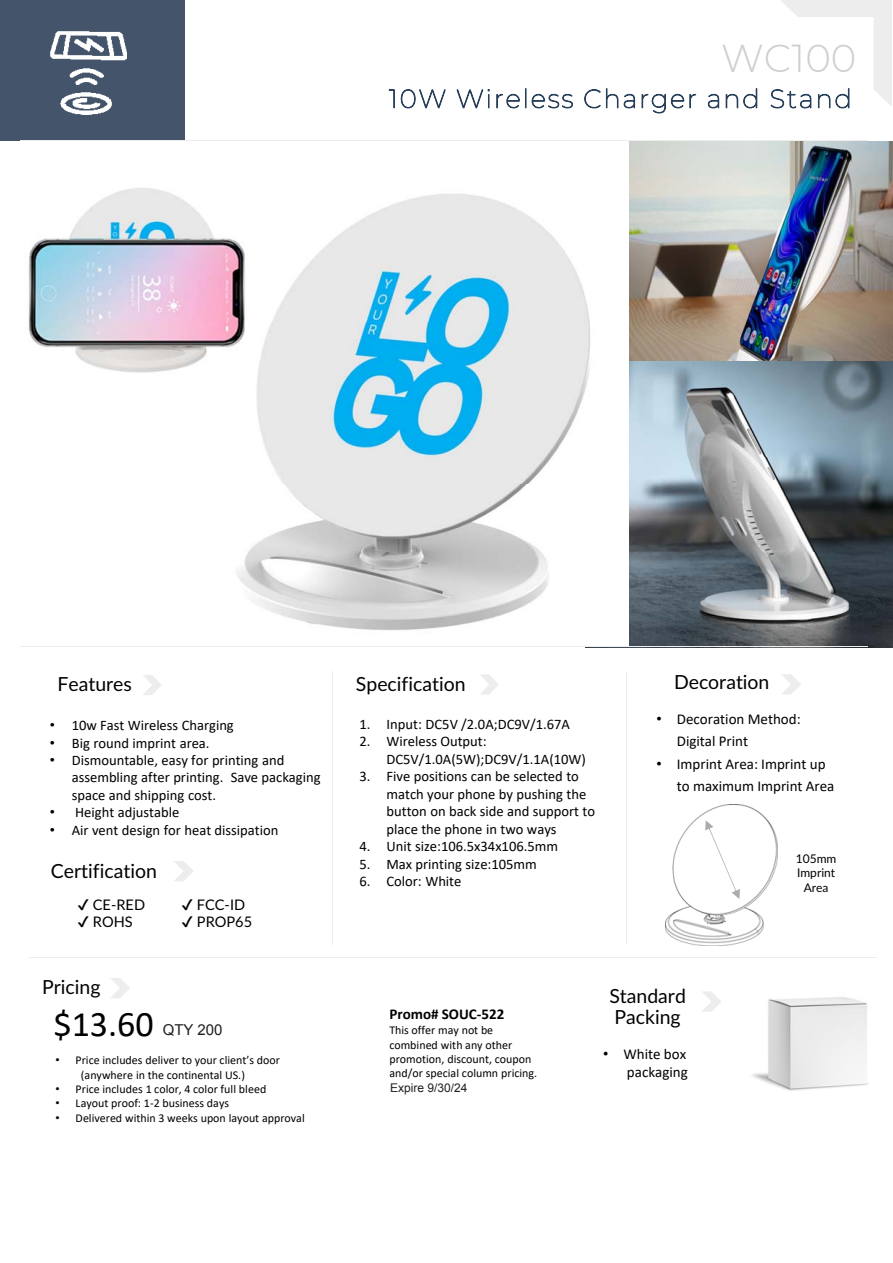
<style>
.page{position:relative;width:893px;height:1263px;background:#fff}
.page>*{position:absolute;margin:0;border:0;box-sizing:border-box;transform-origin:0 0}
.t1{font:300 38.85px "Montserrat";color:#d0cece}
.t2{font:36px "Calibri";color:#000}
.t3{font:100 25.95px "Montserrat";letter-spacing:.065em;color:#28405a}
.t4{font:19.5px/21px "Lato";color:#000}
.t5{font:15px/22.5px "Calibri";color:#000}
.t6{font:700 15px "Calibri";color:#000}
.t7{font:15px "Arial";color:#231f20}
.t8{font:14.55px/17.4px "Calibri";color:#000}
.t9{font:14.55px "Lato";color:#000}
.t10{font:12px/14.4px "Calibri";color:#000}
.t11{font:12px/14.4px "Lato";color:#000;text-align:center}
.t12{font:12px "Arial";color:#231f20}
.s1{font-family:"Arial"}
.s2{font-family:"Lato";font-size:16.5px}
</style>
<div class="page">
<svg style="left:782px;top:674px;width:19px;height:20px"></svg>
<svg style="left:480px;top:674px;width:19px;height:20px"></svg>
<svg style="left:143px;top:675px;width:18px;height:20px"></svg>
<img style="left:665px;top:804px;width:112px;height:141px">
<svg style="left:781px;top:0;width:111px;height:107px"></svg>
<div style="left:0;top:0;width:185px;height:140px;background:#44546a"></div>
<img style="left:629px;top:141px;width:263px;height:221px">
<img style="left:50px;top:31px;width:76px;height:84px">
<svg style="left:705px;top:820px;width:35px;height:79px"></svg>
<img style="left:629px;top:362px;width:263px;height:285px">
<img style="left:28px;top:188px;width:562px;height:443px">
<hr style="left:20px;top:646px;width:847px;height:1px;background:#ededed">
<hr style="left:20px;top:140px;width:847px;height:1px;background:#ededed">
<svg style="left:174px;top:861px;width:19px;height:20px"></svg>
<hr style="left:332px;top:671px;width:1px;height:274px;background:#ededed">
<hr style="left:626px;top:671px;width:1px;height:274px;background:#ededed">
<img style="left:752px;top:997px;width:116px;height:94px">
<svg style="left:702px;top:991px;width:19px;height:20px"></svg>
<hr style="left:29px;top:957px;width:847px;height:1px;background:#ededed">
<svg style="left:111px;top:978px;width:19px;height:20px"></svg>
<p class="t1" style="left:721px;top:32px;width:137px">WC100</p>
<p class="t3" style="left:389px;top:81px;width:464px">10W Wireless Charger and Stand</p>
<p class="t4" style="left:58px;top:672px;width:76px">Features</p>
<p class="t4" style="left:356px;top:672px;width:111px">Specification</p>
<p class="t4" style="left:674px;top:670px;width:97px">Decoration</p>
<p class="t8" style="left:50px;top:716px;width:185px"><span class="s1">•</span> 10w Fast Wireless Charging</p>
<p class="t8" style="left:50px;top:733px;width:161px"><span class="s1">•</span> Big round imprint area.</p>
<p class="t8" style="left:72px;top:751px;width:250px;text-indent:-22px"><span class="s1">•</span> Dismountable, easy for printing and assembling after printing. Save packaging space and shipping cost.</p>
<p class="t8" style="left:50px;top:803px;width:131px"><span class="s1">•</span> Height adjustable</p>
<p class="t8" style="left:50px;top:821px;width:230px"><span class="s1">•</span> Air vent design for heat dissipation</p>
<p class="t4" style="left:51px;top:859px;width:107px">Certification</p>
<p class="t9" style="left:77px;top:893px;width:69px">✔ CE-RED</p>
<p class="t9" style="left:77px;top:911px;width:57px">✔ ROHS</p>
<p class="t4" style="left:42px;top:975px;width:60px">Pricing</p>
<p class="t9" style="left:181px;top:893px;width:65px">✔ FCC-ID</p>
<p class="t9" style="left:181px;top:911px;width:72px">✔ PROP65</p>
<p class="t2" style="left:53px;top:999px;width:217px">$13.60 C <span class="s2">QTY 200</span></p>
<p class="t10" style="left:81px;top:1052px;width:201px;text-indent:-26px"><span class="s1">•</span> Price includes deliver to your client’s door (anywhere in the continental US.)</p>
<p class="t10" style="left:55px;top:1081px;width:212px"><span class="s1">•</span> Price includes 1 color, 4 color full bleed</p>
<p class="t10" style="left:55px;top:1095px;width:175px"><span class="s1">•</span> Layout proof: 1-2 business days</p>
<p class="t10" style="left:55px;top:1110px;width:251px"><span class="s1">•</span> Delivered within 3 weeks upon layout approval</p>
<p class="t7" style="left:163px;top:1019px;width:61px">QTY 200</p>
<p class="t8" style="left:359px;top:715px;width:212px">1. Input: DC5V /2.0A;DC9V/1.67A</p>
<p class="t8" style="left:386px;top:732px;width:201px;text-indent:-27px">2. Wireless Output:<br>DC5V/1.0A(5W);DC9V/1.1A(10W)</p>
<p class="t8" style="left:386px;top:767px;width:210px;text-indent:-27px">3. Five positions can be selected to match your phone by pushing the button on back side and support to place the phone in two ways</p>
<p class="t8" style="left:359px;top:837px;width:200px">4. Unit size:106.5x34x106.5mm</p>
<p class="t8" style="left:359px;top:854px;width:179px">5. Max printing size:105mm</p>
<p class="t8" style="left:359px;top:872px;width:103px">6. Color: White</p>
<p class="t5" style="left:677px;top:707px;width:126px;text-indent:-20px"><span class="s1">•</span> Decoration Method:<br>Digital Print</p>
<p class="t5" style="left:677px;top:752px;width:159px;text-indent:-20px"><span class="s1">•</span> Imprint Area: Imprint up to maximum Imprint Area</p>
<p class="t11" style="left:796px;top:850px;width:42px">105mm<br>Imprint<br>Area</p>
<p class="t6" style="left:389px;top:1003px;width:116px">Promo# SOUC-522</p>
<p class="t10" style="left:389px;top:1022px;width:105px">This offer may not be</p>
<p class="t10" style="left:389px;top:1037px;width:124px">combined with any other</p>
<p class="t10" style="left:389px;top:1051px;width:144px">promotion, discount, coupon</p>
<p class="t10" style="left:389px;top:1065px;width:149px">and/or special column pricing.</p>
<p class="t10" style="left:395px;top:1080px;width:76px">xpires: 8/31/24</p>
<p class="t12" style="left:390px;top:1079px;width:79px">Expire 9/30/24</p>
<p class="t4" style="left:609px;top:984px;width:78px">Standard<br>Packing</p>
<p class="t5" style="left:603px;top:1044px;width:86px;line-height:18px;text-align:right"><span class="s1">•</span> White box packaging</p>
</div>
